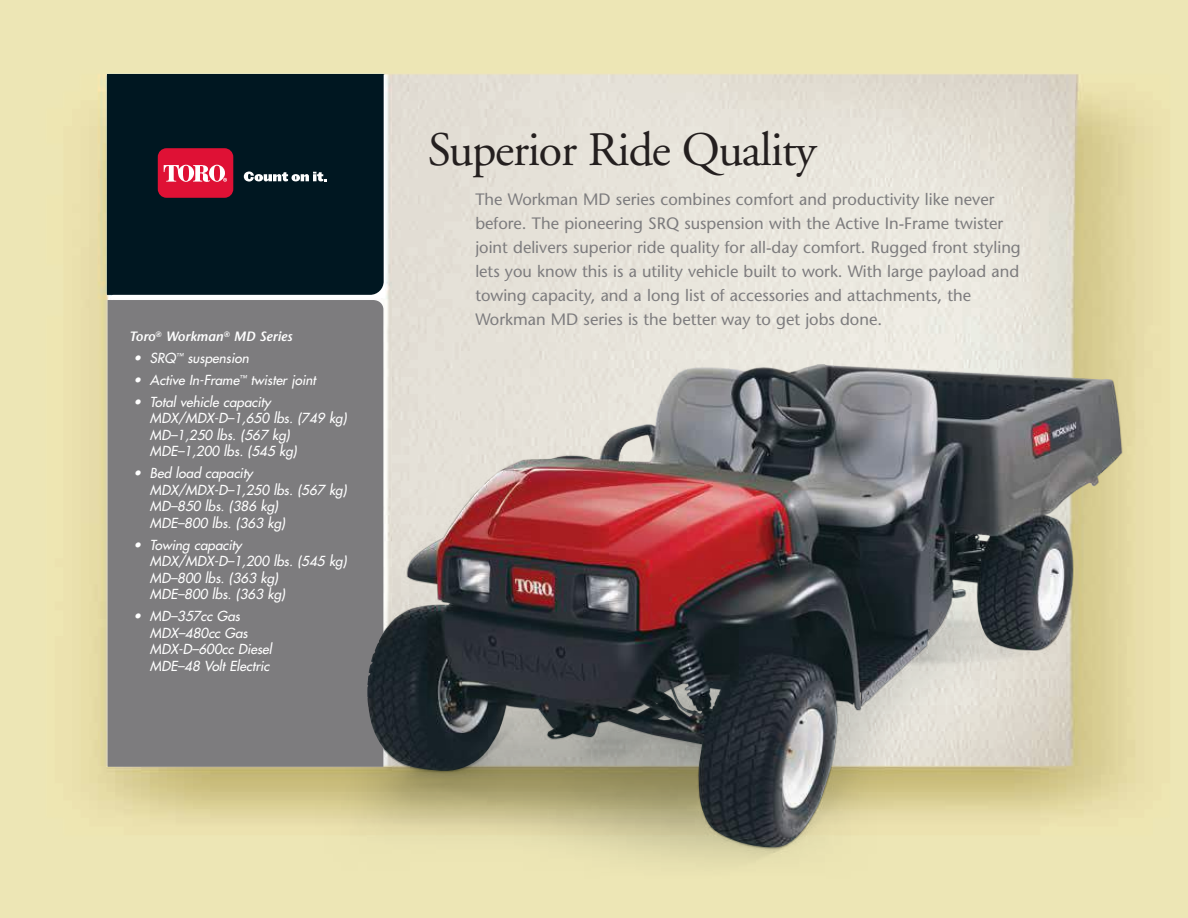
<style>
.page{position:relative;width:1188px;height:918px;background:#fff}
.page>*{position:absolute;margin:0;border:0;box-sizing:border-box;transform-origin:0 0}
.t1{font:48px "Adobe Garamond";letter-spacing:-.025em;color:#241f1f}
.t2{font:16.5px/24px "Stone Sans";color:#7d7c7e}
.t3{font:italic 13.5px/16.5px "Futura";color:#fff}
.t4{font:italic 600 13.5px "Stone Sans";color:#fff}
</style>
<div class="page">
<img style="left:0;top:0;width:1188px;height:918px">
<img style="left:290px;top:354px;width:849px;height:525px">
<div style="left:108px;top:300px;width:275px;height:467px;background:#7d7c7e"></div>
<img style="left:367px;top:365px;width:540px;height:485px">
<svg style="left:108px;top:75px;width:277px;height:224px"></svg>
<div style="left:108px;top:75px;width:276px;height:220px;background:#001721"></div>
<svg style="left:116px;top:96px;width:257px;height:165px;background:#161b27"></svg>
<p class="t4" style="left:129px;top:328px;width:165px">Toro<sup>®</sup> Workman<sup>®</sup> MD Series</p>
<p class="t3" style="left:134px;top:350px;width:117px">• SRQ<sup>™</sup> suspension</p>
<p class="t3" style="left:134px;top:372px;width:184px">• Active In-Frame<sup>™</sup> twister joint</p>
<p class="t3" style="left:150px;top:394px;width:198px;text-indent:-16px">• Total vehicle capacity<br>MDX/MDX-D–1,650 lbs. (749 kg)<br>MD–1,250 lbs. (567 kg)<br>MDE–1,200 lbs. (545 kg)</p>
<p class="t3" style="left:150px;top:465px;width:198px;text-indent:-16px">• Bed load capacity<br>MDX/MDX-D–1,250 lbs. (567 kg)<br>MD–850 lbs. (386 kg)<br>MDE–800 lbs. (363 kg)</p>
<p class="t3" style="left:150px;top:536px;width:198px;text-indent:-16px">• Towing capacity<br>MDX/MDX-D–1,200 lbs. (545 kg)<br>MD–800 lbs. (363 kg)<br>MDE–800 lbs. (363 kg)</p>
<p class="t3" style="left:150px;top:608px;width:123px;text-indent:-16px">• MD–357cc Gas<br>MDX–480cc Gas<br>MDX-D–600cc Diesel<br>MDE–48 Volt Electric</p>
<h1 class="t1" style="left:428px;top:124px;width:390px">Superior Ride Quality</h1>
<p class="t2" style="left:475px;top:188px;width:547px">The Workman MD series combines comfort and productivity like never before. The pioneering SRQ suspension with the Active In-Frame twister joint delivers superior ride quality for all-day comfort. Rugged front styling lets you know this is a utility vehicle built to work. With large payload and towing capacity, and a long list of accessories and attachments, the Workman MD series is the better way to get jobs done.</p>
</div>
